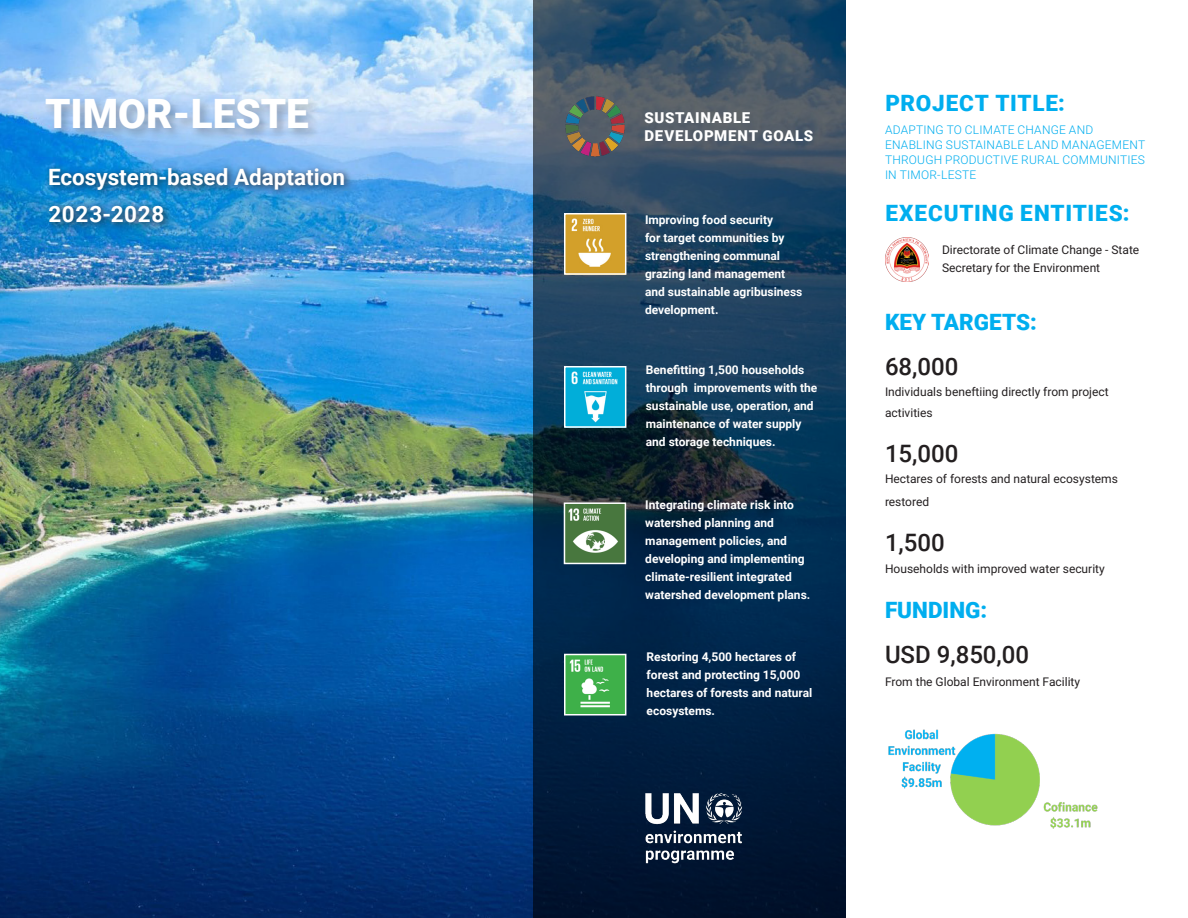
<style>
.page{position:relative;width:1188px;height:918px;background:#fff}
.page>*{position:absolute;margin:0;border:0;box-sizing:border-box;transform-origin:0 0}
.t1{font:900 40.5px "Roboto";color:#fff}
.t2{font:500 24px "Roboto";color:#231f20}
.t3{font:900 22.5px "Roboto";letter-spacing:.025em;color:#00aeef}
.t4{font:700 22.5px "Roboto";color:#fff}
.t5{font:900 22.5px "Roboto";color:#00aeef}
.t6{font:700 22.5px "Roboto";letter-spacing:.03em;color:#fff}
.t7{font:900 15px/18px "Roboto";letter-spacing:.045em;color:#fff}
.t8{font:700 12px/18px "Roboto";color:#fff}
.t9{font:12px/18px "Roboto";color:#231f20}
.t10{font:300 12px/15px "Roboto";letter-spacing:.02em;color:#00aeef}
</style>
<div class="page">
<img style="left:0;top:0;width:533px;height:918px">
<svg style="left:533px;top:0;width:313px;height:918px;background:#153350"></svg>
<img style="left:567px;top:505px;width:56px;height:56px">
<div style="left:564px;top:502px;width:62px;height:62px;border:2px solid #fff"></div>
<img style="left:567px;top:216px;width:56px;height:56px">
<div style="left:564px;top:213px;width:62px;height:62px;border:2px solid #fff"></div>
<img style="left:567px;top:657px;width:56px;height:56px">
<div style="left:564px;top:654px;width:62px;height:62px;border:2px solid #fff"></div>
<div style="left:49px;top:167px;width:310px;height:71px;background:#231f20;opacity:.2"></div>
<div style="left:44px;top:162px;width:308px;height:68px;background:#231f20;opacity:.75"></div>
<img style="left:564px;top:96px;width:62px;height:62px">
<img style="left:567px;top:369px;width:56px;height:56px">
<div style="left:564px;top:366px;width:62px;height:62px;border:2px solid #fff"></div>
<img style="left:888px;top:729px;width:210px;height:100px">
<img style="left:885px;top:238px;width:44px;height:44px">
<div style="left:42px;top:95px;width:279px;height:46px;background:#231f20;opacity:.3"></div>
<img style="left:634px;top:768px;width:120px;height:102px">
<p class="t1" style="left:45px;top:86px;width:265px">TIMOR-LESTE</p>
<p class="t4" style="left:48px;top:161px;width:299px">Ecosystem-based Adaptation</p>
<p class="t6" style="left:48px;top:198px;width:118px">2023-2028</p>
<p class="t7" style="left:645px;top:109px;width:170px">SUSTAINABLE<br>DEVELOPMENT GOALS</p>
<p class="t8" style="left:645px;top:210px;width:159px">Improving food security<br>for target communities by strengthening communal grazing land management and sustainable agribusiness development.</p>
<p class="t8" style="left:646px;top:361px;width:173px">Benefitting 1,500 households through improvements with the sustainable use, operation, and maintenance of water supply and storage techniques.</p>
<p class="t8" style="left:645px;top:496px;width:167px">Integrating climate risk into watershed planning and management policies, and developing and implementing climate-resilient integrated watershed development plans.</p>
<p class="t8" style="left:647px;top:647px;width:167px">Restoring 4,500 hectares of forest and protecting 15,000 hectares of forests and natural ecosystems.</p>
<p class="t3" style="left:885px;top:88px;width:181px">PROJECT TITLE:</p>
<p class="t10" style="left:885px;top:122px;width:262px">ADAPTING TO CLIMATE CHANGE AND<br>ENABLING SUSTAINABLE LAND MANAGEMENT<br>THROUGH PRODUCTIVE RURAL COMMUNITIES<br>IN TIMOR-LESTE</p>
<p class="t3" style="left:885px;top:197px;width:246px">EXECUTING ENTITIES:</p>
<p class="t9" style="left:942px;top:240px;width:199px">Directorate of Climate Change - State<br>Secretary for the Environment</p>
<p class="t5" style="left:885px;top:307px;width:153px">KEY TARGETS:</p>
<p class="t2" style="left:885px;top:350px;width:75px">68,000</p>
<p class="t9" style="left:885px;top:381px;width:225px;line-height:21px">Individuals beneftiing directly from project activities</p>
<p class="t2" style="left:885px;top:437px;width:75px">15,000</p>
<p class="t9" style="left:885px;top:467px;width:235px;line-height:22.5px">Hectares of forests and natural ecosystems restored</p>
<p class="t2" style="left:885px;top:526px;width:61px">1,500</p>
<p class="t9" style="left:885px;top:560px;width:221px">Households with improved water security</p>
<p class="t5" style="left:885px;top:595px;width:104px">FUNDING:</p>
<p class="t2" style="left:885px;top:638px;width:146px">USD 9,850,00</p>
<p class="t9" style="left:885px;top:672px;width:197px">From the Global Environment Facility</p>
</div>
